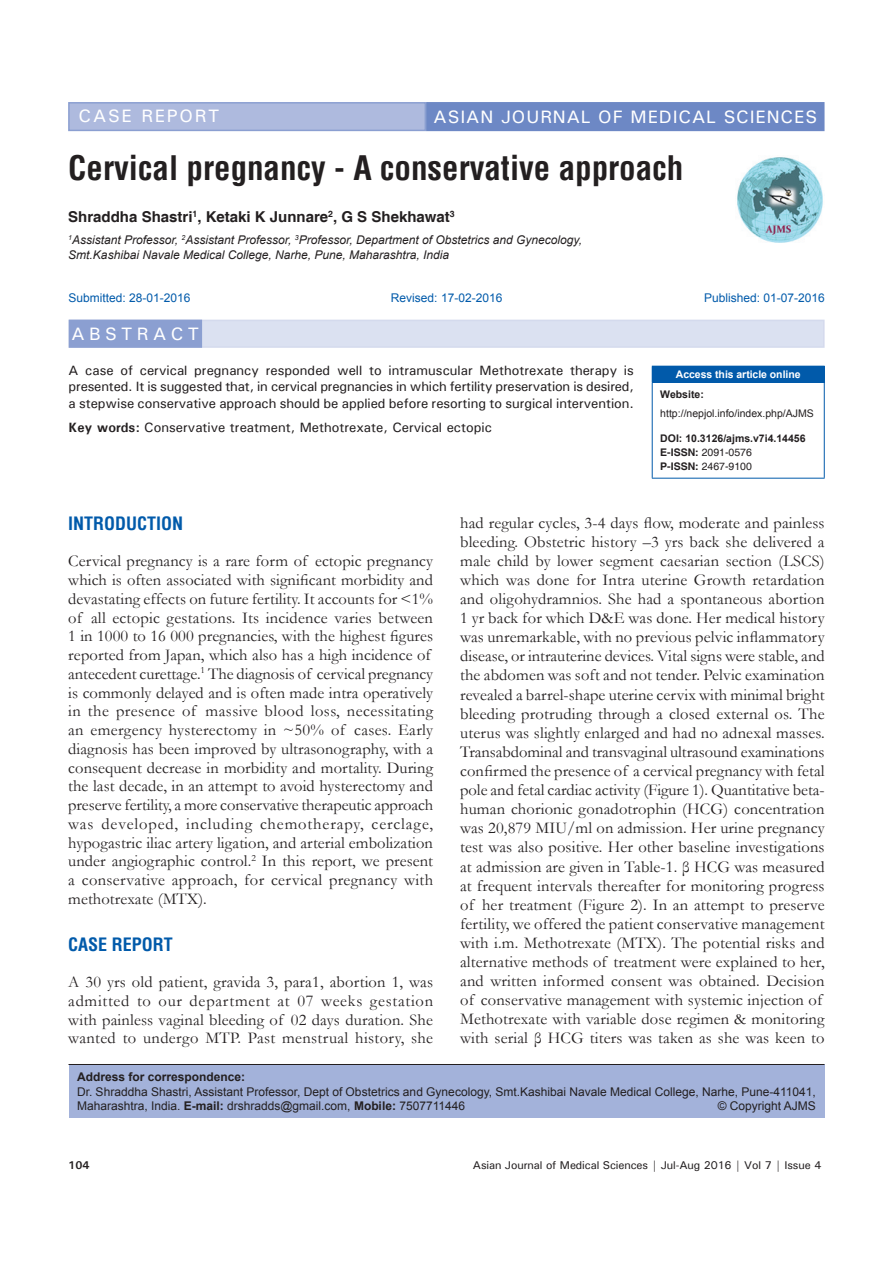
<style>
.page{position:relative;width:893px;height:1263px;background:#fff}
.page>*{position:absolute;margin:0;border:0;box-sizing:border-box;transform-origin:0 0}
.AT{font:700 condensed 33px "Helvetica";color:#231f20}
.AH{font:500 18px "Univers";letter-spacing:.05em;color:#fff}
.t1{font:700 condensed 18px "Helvetica";color:#015aaa}
.AH-2{font:500 18px "Univers";letter-spacing:.1em;color:#fff}
.ABSH{font:500 18px "Univers";letter-spacing:.25em;color:#fff}
.TX{font:16.5px/19px "Garamond";letter-spacing:.01em;color:#231f20}
.AU{font:700 15px "Helvetica";color:#231f20}
.ABS{font:500 13.5px/16.2px "Univers";letter-spacing:-.005em;color:#231f20;text-align:justify}
.KWD{font:500 13.5px "Univers";color:#231f20}
.ADD{font:12px/14.4px "Arial";color:#231f20}
.AFF{font:italic 12px/14.4px "Arial";color:#231f20}
.HIS_1{font:12px "Arial";color:#015aaa}
.t2{font:500 11.25px "Univers";letter-spacing:-.01em;color:#231f20}
.t3{font:700 11.25px "Univers";color:#231f20}
.t4{font:700 10.5px/14.2px "Arial";color:#231f20}
.t5{font:10.5px/18.8px "Arial";color:#231f20}
.t6{font:700 10.5px "Arial";letter-spacing:-.005em;color:#fff}
.s1{font-weight:700}
.s2{font-family:"Helvetica"}
.s3{font-family:"Helvetica";font-weight:400}
</style>
<div class="page">
<div style="left:69px;top:320px;width:756px;height:28px;background:#dbe1f1"></div>
<div style="left:69px;top:320px;width:132px;height:27px;background:#8b9fd1"></div>
<div style="left:69px;top:320px;width:133px;height:28px;border:2px solid #8b9fd1"></div>
<div style="left:69px;top:103px;width:356px;height:27px;background:#aebade"></div>
<div style="left:68px;top:102px;width:358px;height:29px;border:2px solid #8b9fd1"></div>
<div style="left:427px;top:103px;width:397px;height:27px;background:#6d88c5"></div>
<div style="left:426px;top:102px;width:398px;height:29px;border:2px solid #6d88c5"></div>
<div style="left:652px;top:366px;width:172px;height:16px;background:#015aaa"></div>
<svg style="left:824px;top:366px;width:1px;height:16px"></svg>
<hr style="left:652px;top:383px;width:1px;height:95px;background:#015aaa">
<hr style="left:652px;top:382px;width:173px;height:1px;background:#015aaa">
<hr style="left:824px;top:383px;width:1px;height:95px;background:#015aaa">
<hr style="left:652px;top:478px;width:173px;height:1px;background:#015aaa">
<div style="left:69px;top:1065px;width:755px;height:53px;background:#a3b2da"></div>
<hr style="left:69px;top:1064px;width:755px;height:1px;background:#231f20">
<img style="left:737px;top:157px;width:86px;height:86px">
<p class="AH-2" style="left:79px;top:105px;width:142px">CASE REPORT</p>
<p class="AH" style="left:434px;top:105px;width:385px">ASIAN JOURNAL OF MEDICAL SCIENCES</p>
<p class="AT" style="left:68px;top:146px;width:616px">Cervical pregnancy - A conservative approach</p>
<p class="AU" style="left:68px;top:207px;width:388px">Shraddha Shastri<sup>1</sup>, Ketaki K Junnare<sup>2</sup>, G S Shekhawat<sup>3</sup></p>
<p class="AFF" style="left:68px;top:233px;width:515px"><sup>1</sup>Assistant Professor, <sup>2</sup>Assistant Professor, <sup>3</sup>Professor, Department of Obstetrics and Gynecology,<br>Smt.Kashibai Navale Medical College, Narhe, Pune, Maharashtra, India</p>
<p class="HIS_1" style="left:68px;top:290px;width:124px">Submitted: 28-01-2016</p>
<p class="HIS_1" style="left:391px;top:290px;width:113px">Revised: 17-02-2016</p>
<p class="HIS_1" style="left:704px;top:290px;width:122px">Published: 01-07-2016</p>
<p class="ABSH" style="left:71px;top:322px;width:129px">ABSTRACT</p>
<p class="ABS" style="left:69px;top:362px;width:567px">A case of cervical pregnancy responded well to intramuscular Methotrexate therapy is presented. It is suggested that, in cervical pregnancies in which fertility preservation is desired, a stepwise conservative approach should be applied before resorting to surgical intervention.</p>
<p class="KWD" style="left:69px;top:419px;width:425px"><span class="s1">Key words:</span> Conservative treatment, Methotrexate, Cervical ectopic</p>
<p class="t6" style="left:676px;top:367px;width:126px">Access this article online</p>
<p class="t5" style="left:660px;top:385px;width:155px"><span class="s1">Website: </span>http://nepjol.info/index.php/AJMS</p>
<p class="t4" style="left:660px;top:431px;width:147px">DOI: 10.3126/ajms.v7i4.14456<br><span class="s2">E-ISSN:</span> <span class="s3">2091-0576<br></span><span class="s2">P-ISSN:</span> <span class="s3">2467-9100</span></p>
<h1 class="t1" style="left:68px;top:512px;width:117px">INTRODUCTION</h1>
<p class="TX" style="left:68px;top:551px;width:366px">Cervical pregnancy is a rare form of ectopic pregnancy which is often associated with significant morbidity and devastating effects on future fertility. It accounts for &lt;1% of all ectopic gestations. Its incidence varies between 1 in 1000 to 16 000 pregnancies, with the highest figures reported from Japan, which also has a high incidence of antecedent curettage.<sup>1</sup> The diagnosis of cervical pregnancy is commonly delayed and is often made intra operatively in the presence of massive blood loss, necessitating an emergency hysterectomy in ~50% of cases. Early diagnosis has been improved by ultrasonography, with a consequent decrease in morbidity and mortality. During the last decade, in an attempt to avoid hysterectomy and preserve fertility, a more conservative therapeutic approach was developed, including chemotherapy, cerclage, hypogastric iliac artery ligation, and arterial embolization under angiographic control.<sup>2</sup> In this report, we present a conservative approach, for cervical pregnancy with methotrexate (MTX).</p>
<h1 class="t1" style="left:68px;top:933px;width:106px">CASE REPORT</h1>
<p class="TX" style="left:68px;top:972px;width:366px;text-align:justify">A 30 yrs old patient, gravida 3, para1, abortion 1, was admitted to our department at 07 weeks gestation with painless vaginal bleeding of 02 days duration. She wanted to undergo MTP. Past menstrual history, she</p>
<p class="TX" style="left:460px;top:512px;width:366px">had regular cycles, 3-4 days flow, moderate and painless bleeding. Obstetric history –3 yrs back she delivered a male child by lower segment caesarian section (LSCS) which was done for Intra uterine Growth retardation and oligohydramnios. She had a spontaneous abortion 1 yr back for which D&amp;E was done. Her medical history was unremarkable, with no previous pelvic inflammatory disease, or intrauterine devices. Vital signs were stable, and the abdomen was soft and not tender. Pelvic examination revealed a barrel-shape uterine cervix with minimal bright bleeding protruding through a closed external os. The uterus was slightly enlarged and had no adnexal masses.<br>Transabdominal and transvaginal ultrasound examinations confirmed the presence of a cervical pregnancy with fetal pole and fetal cardiac activity (Figure 1). Quantitative beta&shy;human chorionic gonadotrophin (HCG) concentration was 20,879 MIU/ml on admission. Her urine pregnancy test was also positive. Her other baseline investigations at admission are given in Table-1. β HCG was measured at frequent intervals thereafter for monitoring progress of her treatment (Figure 2). In an attempt to preserve fertility, we offered the patient conservative management with i.m. Methotrexate (MTX). The potential risks and alternative methods of treatment were explained to her, and written informed consent was obtained. Decision of conservative management with systemic injection of Methotrexate with variable dose regimen &amp; monitoring with serial β HCG titers was taken as she was keen to</p>
<p class="ADD" style="left:77px;top:1070px;width:740px"><span class="s1">Address for correspondence:<br></span>Dr. Shraddha Shastri, Assistant Professor, Dept of Obstetrics and Gynecology, Smt.Kashibai Navale Medical College, Narhe, Pune-411041,<br>Maharashtra, India. <span class="s1">E-mail:</span> drshradds@gmail.com, <span class="s1">Mobile:</span> 7507711446</p>
<p class="ADD" style="left:718px;top:1099px;width:100px">© Copyright AJMS</p>
<p class="t3" style="left:68px;top:1157px;width:23px">104</p>
<p class="t2" style="left:473px;top:1157px;width:350px">Asian Journal of Medical Sciences | Jul-Aug 2016 | Vol 7 | Issue 4</p>
</div>
